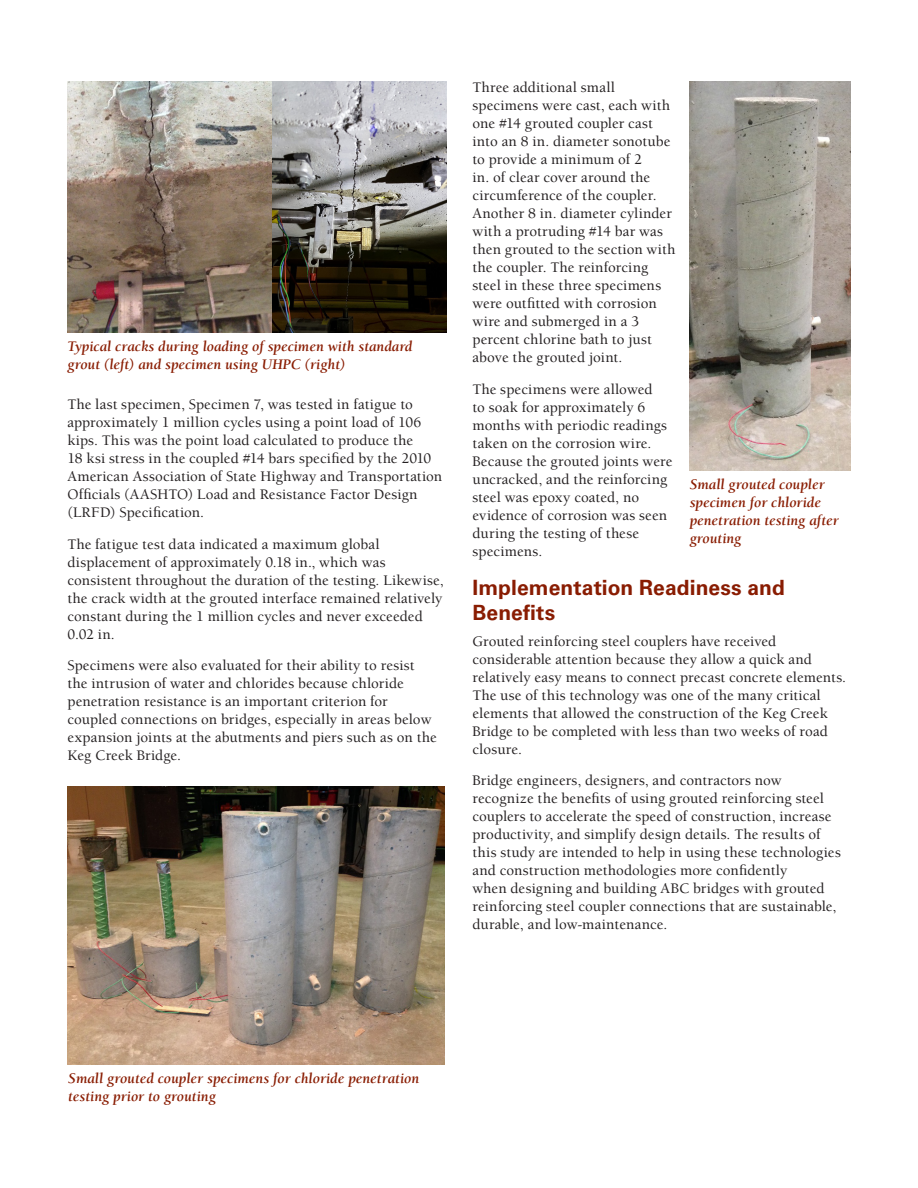
<style>
.page{position:relative;width:918px;height:1188px;background:#fff}
.page>*{position:absolute;margin:0;border:0;box-sizing:border-box;transform-origin:0 0}
.head_1{font:700 21px/25.2px "Univers";letter-spacing:.005em;color:#891c02}
.Body_text{font:500 15px/18px "Berkeley";letter-spacing:.005em;color:#231f20}
.t1{font:italic 700 15px/18px "Berkeley";color:#891c02}
</style>
<div class="page">
<img style="left:68px;top:81px;width:378px;height:251px">
<img style="left:68px;top:786px;width:377px;height:278px">
<img style="left:690px;top:81px;width:160px;height:390px">
<p class="t1" style="left:68px;top:337px;width:346px">Typical cracks during loading of specimen with standard grout (left) and specimen using UHPC (right)</p>
<p class="Body_text" style="left:68px;top:396px;width:376px">The last specimen, Specimen 7, was tested in fatigue to approximately 1 million cycles using a point load of 106 kips. This was the point load calculated to produce the<br>18 ksi stress in the coupled #14 bars specified by the 2010<br>American Association of State Highway and Transportation Officials (AASHTO) Load and Resistance Factor Design (LRFD) Specification.</p>
<p class="Body_text" style="left:68px;top:535px;width:378px">The fatigue test data indicated a maximum global displacement of approximately 0.18 in., which was consistent throughout the duration of the testing. Likewise, the crack width at the grouted interface remained relatively constant during the 1 million cycles and never exceeded 0.02 in.</p>
<p class="Body_text" style="left:68px;top:657px;width:371px">Specimens were also evaluated for their ability to resist the intrusion of water and chlorides because chloride penetration resistance is an important criterion for coupled connections on bridges, especially in areas below expansion joints at the abutments and piers such as on the Keg Creek Bridge.</p>
<p class="Body_text" style="left:472px;top:79px;width:205px">Three additional small specimens were cast, each with one #14 grouted coupler cast into an 8 in. diameter sonotube to provide a minimum of 2<br>in. of clear cover around the circumference of the coupler.<br>Another 8 in. diameter cylinder with a protruding #14 bar was then grouted to the section with the coupler. The reinforcing steel in these three specimens were outfitted with corrosion wire and submerged in a 3 percent chlorine bath to just above the grouted joint.</p>
<p class="Body_text" style="left:472px;top:380px;width:201px">The specimens were allowed<br>to soak for approximately 6 months with periodic readings taken on the corrosion wire.<br>Because the grouted joints were uncracked, and the reinforcing steel was epoxy coated, no evidence of corrosion was seen during the testing of these specimens.</p>
<p class="t1" style="left:690px;top:476px;width:151px">Small grouted coupler specimen for chloride penetration testing after grouting</p>
<p class="head_1" style="left:472px;top:575px;width:314px">Implementation Readiness and<br>Benefits</p>
<p class="Body_text" style="left:472px;top:633px;width:375px">Grouted reinforcing steel couplers have received considerable attention because they allow a quick and relatively easy means to connect precast concrete elements.<br>The use of this technology was one of the many critical elements that allowed the construction of the Keg Creek Bridge to be completed with less than two weeks of road closure.</p>
<p class="Body_text" style="left:472px;top:772px;width:370px">Bridge engineers, designers, and contractors now recognize the benefits of using grouted reinforcing steel couplers to accelerate the speed of construction, increase productivity, and simplify design details. The results of this study are intended to help in using these technologies and construction methodologies more confidently<br>when designing and building ABC bridges with grouted reinforcing steel coupler connections that are sustainable, durable, and low-maintenance.</p>
<p class="t1" style="left:68px;top:1070px;width:352px">Small grouted coupler specimens for chloride penetration testing prior to grouting</p>
</div>
